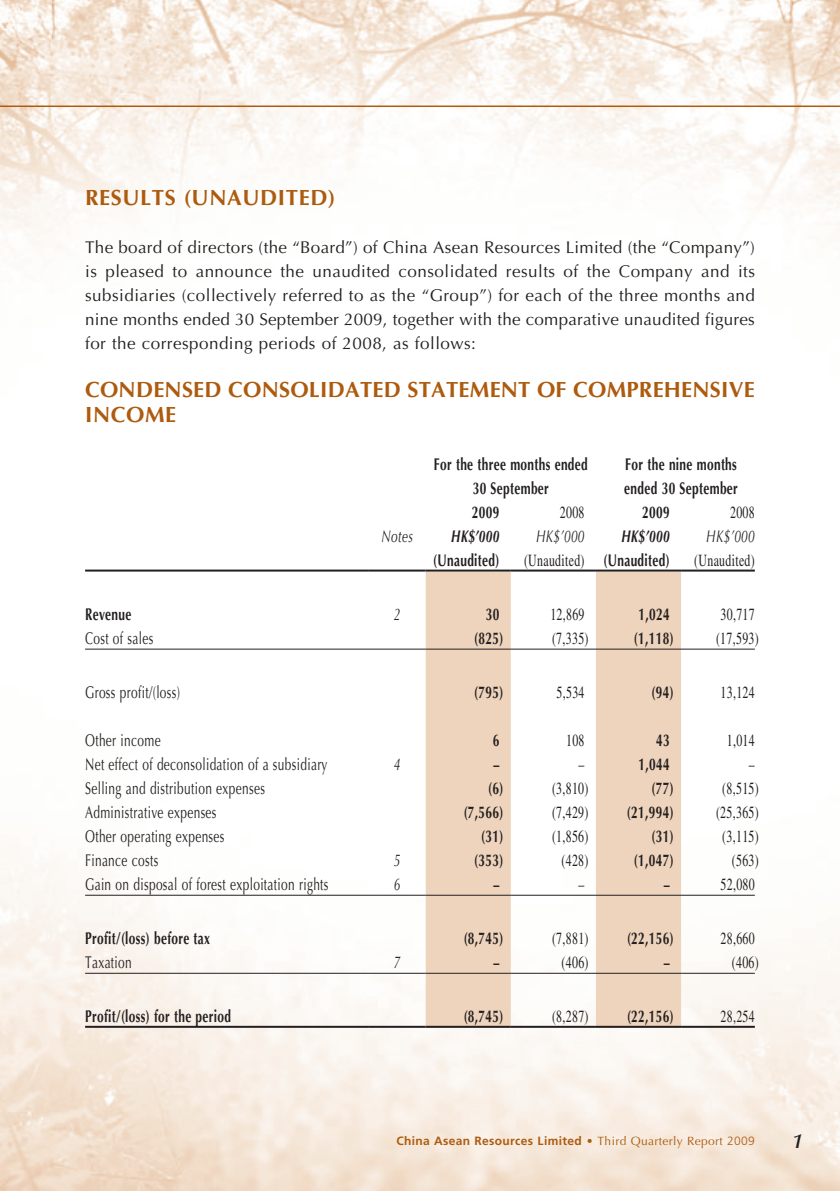
<style>
.page{position:relative;width:840px;height:1191px;background:#fff}
.page>*{position:absolute;margin:0;border:0;box-sizing:border-box;transform-origin:0 0}
.t1{font:700 22px/24px "Optima LT Std";letter-spacing:.01em;color:#ad5b0e}
.t2{font:700 22px "Optima LT Std";letter-spacing:.03em;color:#ad5b0e}
.t3{font:italic 600 20px "Optima LT Std";color:#231f20}
.t4{font:17px/24px "Optima LT Std";letter-spacing:.03em;color:#231f20;text-align:justify}
.t5{font:700 17px/24px "Optima LT Std";letter-spacing:.03em;color:#231f20;text-align:center;scale:.7 1}
.t6{font:17px "Optima LT Std";letter-spacing:.03em;color:#231f20;scale:.7 1}
.t7{font:17px "Times LT Std";letter-spacing:.025em;color:#231f20;scale:.7 1}
.t8{font:italic 17px "Optima LT Std";letter-spacing:.03em;color:#231f20;scale:.7 1}
.t9{font:italic 700 17px "Optima LT Std";letter-spacing:.03em;color:#231f20;scale:.7 1}
.t10{font:700 12px "Frutiger LT Std";letter-spacing:.03em;color:#ad5b0e}
.s1{font-family:"Optima LT Std";font-weight:700}
.s2{font-family:"Optima LT Std";font-weight:400}
.s3{font-weight:300}
</style>
<div class="page">
<img style="left:0;top:0;width:839px;height:1191px">
<hr style="left:0;top:105px;width:839px;height:2px;background:#ad5b0e">
<svg style="left:425px;top:571px;width:255px;height:454px;fill:#eed4bc"></svg>
<hr style="left:85px;top:569px;width:284px;height:2px;background:#231f20">
<hr style="left:369px;top:569px;width:56px;height:2px;background:#231f20">
<hr style="left:425px;top:569px;width:85px;height:2px;background:#231f20">
<hr style="left:510px;top:569px;width:85px;height:2px;background:#231f20">
<hr style="left:595px;top:569px;width:85px;height:2px;background:#231f20">
<hr style="left:680px;top:569px;width:74px;height:2px;background:#231f20">
<hr style="left:85px;top:648px;width:284px;height:1px;background:#231f20">
<hr style="left:369px;top:648px;width:56px;height:1px;background:#231f20">
<hr style="left:425px;top:648px;width:85px;height:1px;background:#231f20">
<hr style="left:510px;top:648px;width:85px;height:1px;background:#231f20">
<hr style="left:595px;top:648px;width:85px;height:1px;background:#231f20">
<hr style="left:680px;top:648px;width:74px;height:1px;background:#231f20">
<hr style="left:85px;top:894px;width:284px;height:1px;background:#231f20">
<hr style="left:369px;top:894px;width:56px;height:1px;background:#231f20">
<hr style="left:425px;top:894px;width:85px;height:1px;background:#231f20">
<hr style="left:510px;top:894px;width:85px;height:1px;background:#231f20">
<hr style="left:595px;top:894px;width:85px;height:1px;background:#231f20">
<hr style="left:680px;top:894px;width:74px;height:1px;background:#231f20">
<hr style="left:85px;top:972px;width:284px;height:1px;background:#231f20">
<hr style="left:369px;top:972px;width:56px;height:1px;background:#231f20">
<hr style="left:425px;top:972px;width:85px;height:1px;background:#231f20">
<hr style="left:510px;top:972px;width:85px;height:1px;background:#231f20">
<hr style="left:595px;top:972px;width:85px;height:1px;background:#231f20">
<hr style="left:680px;top:972px;width:74px;height:1px;background:#231f20">
<hr style="left:85px;top:1025px;width:284px;height:2px;background:#231f20">
<hr style="left:369px;top:1025px;width:56px;height:2px;background:#231f20">
<hr style="left:425px;top:1025px;width:85px;height:2px;background:#231f20">
<hr style="left:510px;top:1025px;width:85px;height:2px;background:#231f20">
<hr style="left:595px;top:1025px;width:85px;height:2px;background:#231f20">
<hr style="left:680px;top:1025px;width:74px;height:2px;background:#231f20">
<p class="t2" style="left:85px;top:185px;width:252px">RESULTS (UNAUDITED)</p>
<p class="t4" style="left:85px;top:236px;width:671px">The board of directors (the “Board”) of China Asean Resources Limited (the “Company”) is pleased to announce the unaudited consolidated results of the Company and its subsidiaries (collectively referred to as the “Group”) for each of the three months and nine months ended 30 September 2009, together with the comparative unaudited figures for the corresponding periods of 2008, as follows:</p>
<p class="t1" style="left:85px;top:378px;width:670px">CONDENSED CONSOLIDATED STATEMENT OF COMPREHENSIVE<br>INCOME</p>
<p class="t5" style="left:433px;top:452px;width:221px">For the three months ended<br>30 September</p>
<p class="t5" style="left:624px;top:452px;width:164px;text-align:left">For the nine months ended 30 September</p>
<p class="t5" style="left:471px;top:500px;width:41px">2009</p>
<p class="t7" style="left:559px;top:502px;width:37px">2008</p>
<p class="t5" style="left:642px;top:500px;width:41px">2009</p>
<p class="t7" style="left:729px;top:502px;width:37px">2008</p>
<p class="t8" style="left:381px;top:526px;width:46px">Notes</p>
<p class="t9" style="left:451px;top:526px;width:71px">HK$’000</p>
<p class="t8" style="left:535px;top:526px;width:71px">HK$’000</p>
<p class="t9" style="left:621px;top:526px;width:71px">HK$’000</p>
<p class="t8" style="left:706px;top:526px;width:71px">HK$’000</p>
<p class="t5" style="left:433px;top:548px;width:96px">(Unaudited)</p>
<p class="t7" style="left:523px;top:550px;width:209px">(Unaudited) <span class="s1">(Unaudited)</span></p>
<p class="t7" style="left:694px;top:550px;width:88px">(Unaudited)</p>
<p class="t5" style="left:85px;top:602px;width:68px">Revenue</p>
<p class="t8" style="left:394px;top:604px;width:11px">2</p>
<p class="t5" style="left:485px;top:602px;width:21px">30</p>
<p class="t7" style="left:550px;top:604px;width:50px">12,869</p>
<p class="t5" style="left:638px;top:602px;width:46px">1,024</p>
<p class="t7" style="left:720px;top:604px;width:50px">30,717</p>
<p class="t6" style="left:85px;top:628px;width:99px">Cost of sales</p>
<p class="t5" style="left:474px;top:626px;width:43px">(825)</p>
<p class="t7" style="left:551px;top:628px;width:54px">(7,335)</p>
<p class="t5" style="left:633px;top:626px;width:58px">(1,118)</p>
<p class="t7" style="left:715px;top:628px;width:63px">(17,593)</p>
<p class="t6" style="left:85px;top:682px;width:137px">Gross profit/(loss)</p>
<p class="t5" style="left:474px;top:680px;width:43px">(795)</p>
<p class="t7" style="left:556px;top:682px;width:41px">5,534</p>
<p class="t5" style="left:651px;top:680px;width:33px">(94)</p>
<p class="t7" style="left:720px;top:682px;width:50px">13,124</p>
<p class="t6" style="left:85px;top:730px;width:109px">Other income</p>
<p class="t5" style="left:492px;top:728px;width:11px">6</p>
<p class="t7" style="left:565px;top:730px;width:28px">108</p>
<p class="t5" style="left:655px;top:728px;width:21px">43</p>
<p class="t7" style="left:726px;top:730px;width:41px">1,014</p>
<p class="t6" style="left:85px;top:754px;width:348px">Net effect of deconsolidation of a subsidiary</p>
<p class="t8" style="left:394px;top:754px;width:11px">4</p>
<p class="t5" style="left:493px;top:752px;width:10px">–</p>
<p class="t7" style="left:578px;top:754px;width:10px">–</p>
<p class="t5" style="left:638px;top:752px;width:46px">1,044</p>
<p class="t7" style="left:748px;top:754px;width:10px">–</p>
<p class="t6" style="left:85px;top:778px;width:258px">Selling and distribution expenses</p>
<p class="t5" style="left:488px;top:776px;width:23px">(6)</p>
<p class="t7" style="left:551px;top:778px;width:54px">(3,810)</p>
<p class="t5" style="left:651px;top:776px;width:33px">(77)</p>
<p class="t7" style="left:721px;top:778px;width:54px">(8,515)</p>
<p class="t6" style="left:85px;top:802px;width:189px">Administrative expenses</p>
<p class="t5" style="left:463px;top:800px;width:58px">(7,566)</p>
<p class="t7" style="left:551px;top:802px;width:54px">(7,429)</p>
<p class="t5" style="left:626px;top:800px;width:68px">(21,994)</p>
<p class="t7" style="left:715px;top:802px;width:63px">(25,365)</p>
<p class="t6" style="left:85px;top:826px;width:200px">Other operating expenses</p>
<p class="t5" style="left:481px;top:824px;width:33px">(31)</p>
<p class="t7" style="left:551px;top:826px;width:54px">(1,856)</p>
<p class="t5" style="left:651px;top:824px;width:33px">(31)</p>
<p class="t7" style="left:721px;top:826px;width:54px">(3,115)</p>
<p class="t6" style="left:85px;top:850px;width:106px">Finance costs</p>
<p class="t8" style="left:394px;top:850px;width:11px">5</p>
<p class="t5" style="left:474px;top:848px;width:43px">(353)</p>
<p class="t7" style="left:561px;top:850px;width:40px">(428)</p>
<p class="t5" style="left:633px;top:848px;width:58px">(1,047)</p>
<p class="t7" style="left:731px;top:850px;width:40px">(563)</p>
<p class="t6" style="left:85px;top:874px;width:349px">Gain on disposal of forest exploitation rights</p>
<p class="t8" style="left:394px;top:874px;width:11px">6</p>
<p class="t5" style="left:493px;top:872px;width:10px">–</p>
<p class="t7" style="left:578px;top:874px;width:10px">–</p>
<p class="t5" style="left:663px;top:872px;width:10px">–</p>
<p class="t7" style="left:720px;top:874px;width:50px">52,080</p>
<p class="t5" style="left:85px;top:926px;width:180px">Profit/(loss) before tax</p>
<p class="t5" style="left:463px;top:926px;width:58px">(8,745)</p>
<p class="t7" style="left:551px;top:928px;width:54px">(7,881)</p>
<p class="t5" style="left:626px;top:926px;width:68px">(22,156)</p>
<p class="t7" style="left:720px;top:928px;width:50px">28,660</p>
<p class="t6" style="left:85px;top:952px;width:68px">Taxation</p>
<p class="t8" style="left:394px;top:952px;width:11px">7</p>
<p class="t5" style="left:493px;top:950px;width:10px">–</p>
<p class="t7" style="left:561px;top:952px;width:40px">(406)</p>
<p class="t5" style="left:663px;top:950px;width:10px">–</p>
<p class="t7" style="left:731px;top:952px;width:40px">(406)</p>
<p class="t5" style="left:85px;top:1004px;width:210px">Profit/(loss) for the period</p>
<p class="t5" style="left:463px;top:1004px;width:58px">(8,745)</p>
<p class="t7" style="left:551px;top:1006px;width:54px">(8,287)</p>
<p class="t5" style="left:626px;top:1004px;width:68px">(22,156)</p>
<p class="t7" style="left:720px;top:1006px;width:50px">28,254</p>
<p class="t10" style="left:396px;top:1134px;width:360px">China Asean Resources Limited <span class="s2">• Third Quarterly Report</span> <span class="s3">2009</span></p>
<p class="t3" style="left:791px;top:1129px;width:12px">1</p>
</div>
